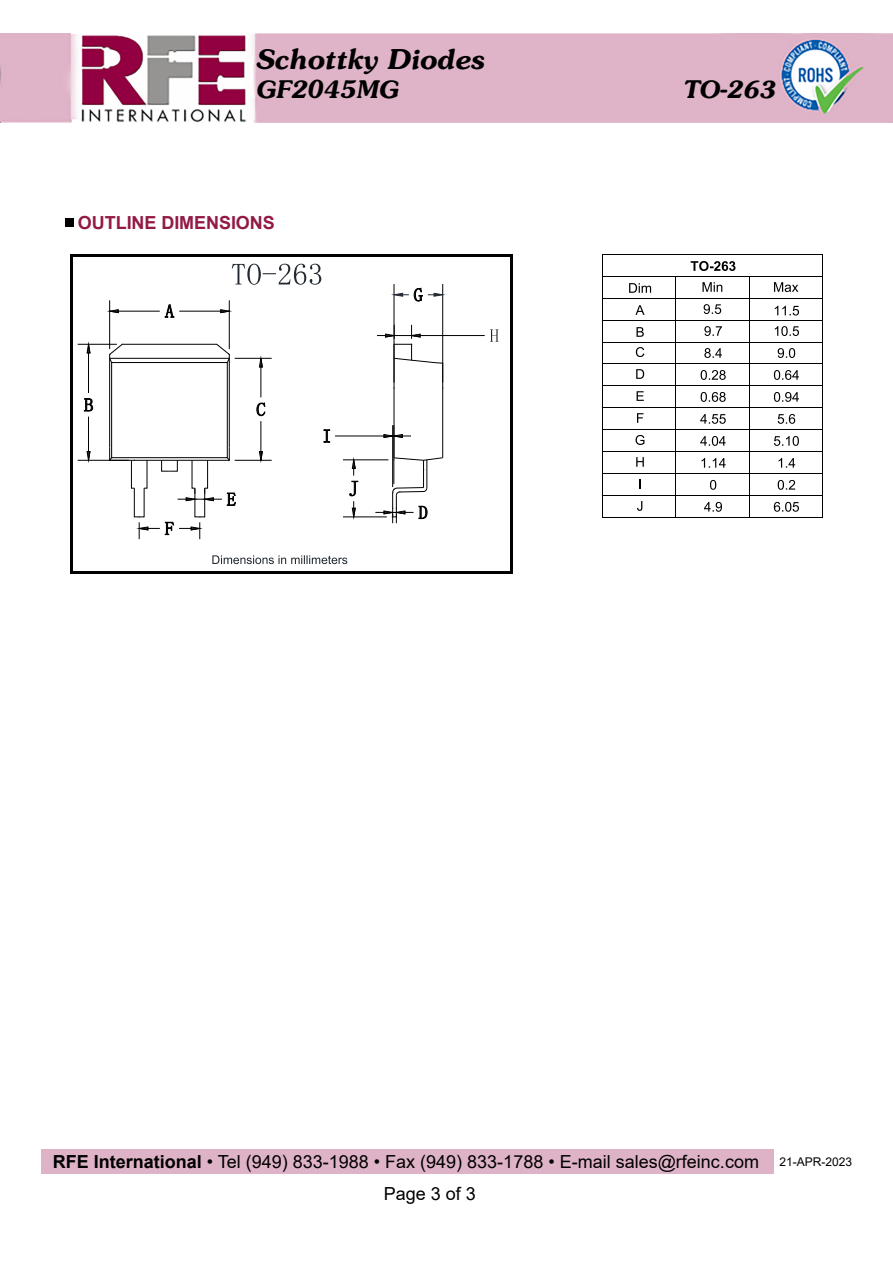
<style>
.page{position:relative;width:893px;height:1263px;background:#fff}
.page>*{position:absolute;margin:0;border:0;box-sizing:border-box;transform-origin:0 0}
.t1{font:italic 300 27px "Souvenir";color:#000}
.t2{font:italic 300 24px "Souvenir";color:#000}
.t3{font:18px "Arial";color:#000}
.t4{font:700 18px "Arial";letter-spacing:-.005em;color:#921a45}
.t5{font:12px "Arial";color:#000}
.s1{font-weight:700}
</style>
<div class="page">
<hr style="left:109px;top:300px;width:1px;height:49px;background:#000">
<hr style="left:229px;top:300px;width:1px;height:49px;background:#000">
<hr style="left:118px;top:311px;width:42px;height:1px;background:#000">
<hr style="left:179px;top:311px;width:42px;height:1px;background:#000">
<svg style="left:107px;top:309px;width:12px;height:4px"></svg>
<svg style="left:164px;top:304px;width:11px;height:14px"></svg>
<svg style="left:220px;top:309px;width:12px;height:4px"></svg>
<hr style="left:235px;top:358px;width:37px;height:1px;background:#000">
<hr style="left:235px;top:460px;width:37px;height:1px;background:#000">
<hr style="left:260px;top:367px;width:1px;height:30px;background:#000">
<hr style="left:260px;top:421px;width:1px;height:31px;background:#000">
<svg style="left:259px;top:355px;width:4px;height:13px"></svg>
<svg style="left:256px;top:402px;width:10px;height:14px"></svg>
<svg style="left:259px;top:451px;width:4px;height:12px"></svg>
<hr style="left:420px;top:335px;width:65px;height:1px;background:#000">
<svg style="left:490px;top:329px;width:8px;height:13px"></svg>
<hr style="left:394px;top:284px;width:1px;height:99px;background:#000">
<hr style="left:442px;top:284px;width:1px;height:99px;background:#000">
<svg style="left:393px;top:287px;width:51px;height:15px"></svg>
<hr style="left:343px;top:459px;width:45px;height:1px;background:#000">
<hr style="left:343px;top:517px;width:44px;height:1px;background:#000">
<svg style="left:349px;top:457px;width:9px;height:63px"></svg>
<hr style="left:335px;top:436px;width:49px;height:1px;background:#000">
<svg style="left:323px;top:429px;width:7px;height:14px"></svg>
<svg style="left:375px;top:325px;width:68px;height:198px"></svg>
<svg style="left:109px;top:457px;width:4px;height:3px"></svg>
<hr style="left:78px;top:344px;width:39px;height:1px;background:#000">
<hr style="left:78px;top:460px;width:51px;height:1px;background:#000">
<hr style="left:88px;top:353px;width:1px;height:40px;background:#000">
<hr style="left:88px;top:417px;width:1px;height:35px;background:#000">
<svg style="left:86px;top:341px;width:5px;height:13px"></svg>
<svg style="left:84px;top:398px;width:9px;height:14px"></svg>
<svg style="left:109px;top:343px;width:121px;height:105px"></svg>
<svg style="left:131px;top:457px;width:105px;height:82px"></svg>
<svg style="left:212px;top:555px;width:135px;height:9px"></svg>
<svg style="left:232px;top:264px;width:89px;height:21px"></svg>
<svg style="left:86px;top:451px;width:5px;height:12px"></svg>
<hr style="left:70px;top:254px;width:443px;height:2px;background:#000">
<hr style="left:70px;top:256px;width:3px;height:315px;background:#000">
<hr style="left:511px;top:256px;width:2px;height:315px;background:#000">
<hr style="left:70px;top:571px;width:443px;height:3px;background:#000">
<hr style="left:602px;top:254px;width:221px;height:1px;background:#000">
<svg style="left:629px;top:283px;width:22px;height:10px"></svg>
<hr style="left:602px;top:276px;width:221px;height:1px;background:#000">
<svg style="left:635px;top:305px;width:9px;height:10px"></svg>
<hr style="left:602px;top:298px;width:221px;height:1px;background:#000">
<svg style="left:636px;top:327px;width:8px;height:10px"></svg>
<hr style="left:602px;top:320px;width:221px;height:1px;background:#000">
<svg style="left:636px;top:347px;width:8px;height:10px"></svg>
<hr style="left:602px;top:342px;width:221px;height:1px;background:#000">
<svg style="left:636px;top:369px;width:8px;height:10px"></svg>
<hr style="left:602px;top:364px;width:221px;height:1px;background:#000">
<svg style="left:636px;top:391px;width:8px;height:10px"></svg>
<hr style="left:602px;top:386px;width:221px;height:1px;background:#000">
<svg style="left:637px;top:413px;width:6px;height:10px"></svg>
<hr style="left:602px;top:408px;width:221px;height:1px;background:#000">
<svg style="left:635px;top:435px;width:9px;height:10px"></svg>
<hr style="left:602px;top:430px;width:221px;height:1px;background:#000">
<svg style="left:636px;top:457px;width:8px;height:10px"></svg>
<hr style="left:602px;top:452px;width:221px;height:1px;background:#000">
<svg style="left:639px;top:479px;width:2px;height:10px"></svg>
<hr style="left:602px;top:474px;width:221px;height:1px;background:#000">
<svg style="left:637px;top:501px;width:5px;height:10px"></svg>
<hr style="left:602px;top:495px;width:221px;height:1px;background:#000">
<svg style="left:602px;top:255px;width:1px;height:262px"></svg>
<hr style="left:602px;top:517px;width:73px;height:1px;background:#000">
<svg style="left:675px;top:277px;width:1px;height:241px"></svg>
<hr style="left:676px;top:517px;width:73px;height:1px;background:#000">
<svg style="left:691px;top:261px;width:108px;height:256px"></svg>
<hr style="left:749px;top:517px;width:73px;height:1px;background:#000">
<svg style="left:822px;top:255px;width:1px;height:263px"></svg>
<img style="left:0;top:34px;width:893px;height:88px">
<div style="left:41px;top:1149px;width:732px;height:25px;background:#dfb3c7"></div>
<div style="left:65px;top:218px;width:8px;height:9px;background:#000"></div>
<h1 class="t1" style="left:255px;top:41px;width:230px">Schottky Diodes</h1>
<h2 class="t2" style="left:255px;top:73px;width:144px">GF2045MG</h2>
<h2 class="t2" style="left:683px;top:73px;width:94px">TO-263</h2>
<p class="t4" style="left:78px;top:210px;width:198px">OUTLINE DIMENSIONS</p>
<p class="t3" style="left:53px;top:1150px;width:708px"><span class="s1">RFE International</span> • Tel (949) 833-1988 • Fax (949) 833-1788 • E-mail sales@rfeinc.com</p>
<p class="t3" style="left:384px;top:1182px;width:94px">Page 3 of 3</p>
<p class="t5" style="left:779px;top:1153px;width:74px">21-APR-2023</p>
</div>
